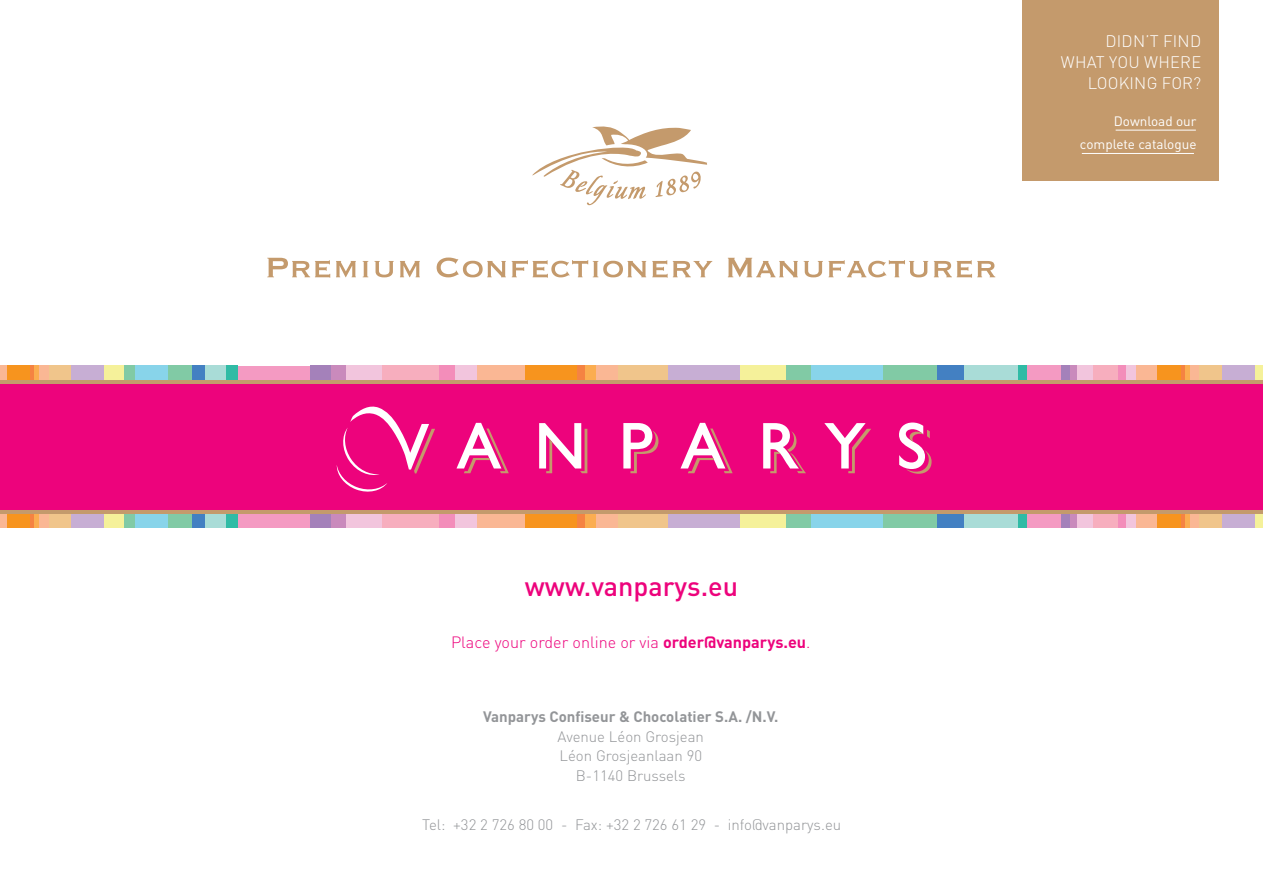
<style>
.page{position:relative;width:1263px;height:893px;background:#fff}
.page>*{position:absolute;margin:0;border:0;box-sizing:border-box;transform-origin:0 0}
.t1{font:500 27px "DIN";color:#ed037c}
.t2{font:300 16.5px/21px "DIN";letter-spacing:.015em;color:#fff;text-align:right}
.t3{font:300 16.2px "DIN";color:#ed037c}
.t4{font:300 15px/19.5px "DIN";color:#939598;text-align:center}
.t5{font:700 15px "DIN";color:#939598}
.t6{font:13.5px/22.5px "DIN";color:#fff;text-align:right}
.s1{font-weight:700}
</style>
<div class="page">
<div style="left:238px;top:366px;width:74px;height:161px;background:#f49ac2"></div>
<div style="left:346px;top:366px;width:36px;height:162px;background:#f2c5dd"></div>
<div style="left:455px;top:366px;width:23px;height:162px;background:#f2c5dd"></div>
<div style="left:310px;top:366px;width:21px;height:162px;background:#a481ba"></div>
<div style="left:478px;top:366px;width:47px;height:162px;background:#fab794"></div>
<div style="left:596px;top:366px;width:22px;height:162px;background:#fab794"></div>
<div style="left:618px;top:366px;width:50px;height:162px;background:#f0c58b"></div>
<div style="left:739px;top:366px;width:48px;height:162px;background:#f5f19a"></div>
<div style="left:787px;top:366px;width:24px;height:162px;background:#81caa5"></div>
<div style="left:882px;top:366px;width:55px;height:162px;background:#81caa5"></div>
<div style="left:382px;top:366px;width:57px;height:162px;background:#f7aebe"></div>
<div style="left:525px;top:366px;width:52px;height:162px;background:#f7941e"></div>
<div style="left:585px;top:366px;width:11px;height:162px;background:#fbad50"></div>
<div style="left:577px;top:366px;width:8px;height:162px;background:#f58342"></div>
<div style="left:439px;top:366px;width:16px;height:162px;background:#f38dba"></div>
<div style="left:331px;top:366px;width:15px;height:162px;background:#c98abc"></div>
<div style="left:668px;top:366px;width:71px;height:162px;background:#c7aed4"></div>
<div style="left:811px;top:366px;width:71px;height:162px;background:#88d4ea"></div>
<div style="left:963px;top:366px;width:55px;height:162px;background:#a9dcd7"></div>
<div style="left:937px;top:366px;width:26px;height:162px;background:#4380c2"></div>
<div style="left:1018px;top:366px;width:9px;height:162px;background:#30bba5"></div>
<div style="left:1076px;top:366px;width:17px;height:162px;background:#f2c5dd"></div>
<div style="left:1126px;top:366px;width:10px;height:162px;background:#f2c5dd"></div>
<div style="left:1060px;top:366px;width:10px;height:162px;background:#a481ba"></div>
<div style="left:1136px;top:366px;width:21px;height:162px;background:#fab794"></div>
<div style="left:1189px;top:366px;width:10px;height:162px;background:#fab794"></div>
<div style="left:1199px;top:366px;width:23px;height:162px;background:#f0c58b"></div>
<div style="left:1254px;top:366px;width:9px;height:162px;background:#f5f19a"></div>
<div style="left:1027px;top:366px;width:33px;height:162px;background:#f49ac2"></div>
<div style="left:1093px;top:366px;width:26px;height:162px;background:#f7aebe"></div>
<div style="left:1157px;top:366px;width:24px;height:162px;background:#f7941e"></div>
<div style="left:1184px;top:366px;width:5px;height:162px;background:#fbad50"></div>
<hr style="left:1181px;top:366px;width:3px;height:162px;background:#f58342">
<div style="left:1119px;top:366px;width:7px;height:162px;background:#f38dba"></div>
<div style="left:1070px;top:366px;width:6px;height:162px;background:#c98abc"></div>
<div style="left:1222px;top:366px;width:32px;height:162px;background:#c7aed4"></div>
<div style="left:0;top:366px;width:7px;height:162px;background:#fab794"></div>
<div style="left:39px;top:366px;width:10px;height:162px;background:#fab794"></div>
<div style="left:49px;top:366px;width:22px;height:162px;background:#f0c58b"></div>
<div style="left:104px;top:366px;width:21px;height:162px;background:#f5f19a"></div>
<div style="left:125px;top:366px;width:11px;height:162px;background:#81caa5"></div>
<div style="left:168px;top:366px;width:24px;height:162px;background:#81caa5"></div>
<div style="left:7px;top:366px;width:23px;height:162px;background:#f7941e"></div>
<div style="left:34px;top:366px;width:5px;height:162px;background:#fbad50"></div>
<hr style="left:30px;top:366px;width:4px;height:162px;background:#f58342">
<div style="left:71px;top:366px;width:33px;height:162px;background:#c7aed4"></div>
<div style="left:136px;top:366px;width:32px;height:162px;background:#88d4ea"></div>
<div style="left:205px;top:366px;width:21px;height:162px;background:#a9dcd7"></div>
<div style="left:192px;top:366px;width:13px;height:162px;background:#4380c2"></div>
<div style="left:226px;top:366px;width:12px;height:162px;background:#30bba5"></div>
<div style="left:0;top:383px;width:1263px;height:127px;background:#ed037c"></div>
<hr style="left:0;top:510px;width:1263px;height:3px;background:#c49a6c">
<hr style="left:0;top:380px;width:1263px;height:3px;background:#c49a6c">
<svg style="left:623px;top:423px;width:35px;height:50px"></svg>
<svg style="left:824px;top:423px;width:47px;height:50px"></svg>
<svg style="left:336px;top:406px;width:99px;height:86px"></svg>
<svg style="left:763px;top:423px;width:43px;height:50px"></svg>
<svg style="left:680px;top:423px;width:53px;height:50px"></svg>
<svg style="left:456px;top:423px;width:53px;height:50px"></svg>
<svg style="left:539px;top:423px;width:48px;height:50px"></svg>
<svg style="left:899px;top:422px;width:32px;height:52px"></svg>
<svg style="left:532px;top:126px;width:175px;height:79px"></svg>
<svg style="left:267px;top:258px;width:728px;height:20px"></svg>
<div style="left:1022px;top:0;width:196px;height:181px;background:#c49a6c"></div>
<hr style="left:1116px;top:130px;width:80px;height:1px;background:#fff">
<hr style="left:1082px;top:153px;width:112px;height:1px;background:#fff">
<h1 class="t1" style="left:525px;top:569px;width:215px">www.vanparys.eu</h1>
<p class="t3" style="left:451px;top:632px;width:361px">Place your order online or via <span class="s1">order@vanparys.eu</span>.</p>
<p class="t5" style="left:483px;top:707px;width:297px">Vanparys Confiseur &amp; Chocolatier S.A. /N.V.</p>
<p class="t4" style="left:558px;top:726px;width:148px">Avenue Léon Grosjean<br>Léon Grosjeanlaan 90<br>B-1140 Brussels</p>
<p class="t4" style="left:422px;top:815px;width:421px">Tel: +32 2 726 80 00 - Fax: +32 2 726 61 29 - info@vanparys.eu</p>
<p class="t2" style="left:1061px;top:31px;width:142px">DIDN’T FIND<br>WHAT YOU WHERE<br>LOOKING FOR?</p>
<p class="t6" style="left:1080px;top:110px;width:118px">Download our complete catalogue</p>
</div>
